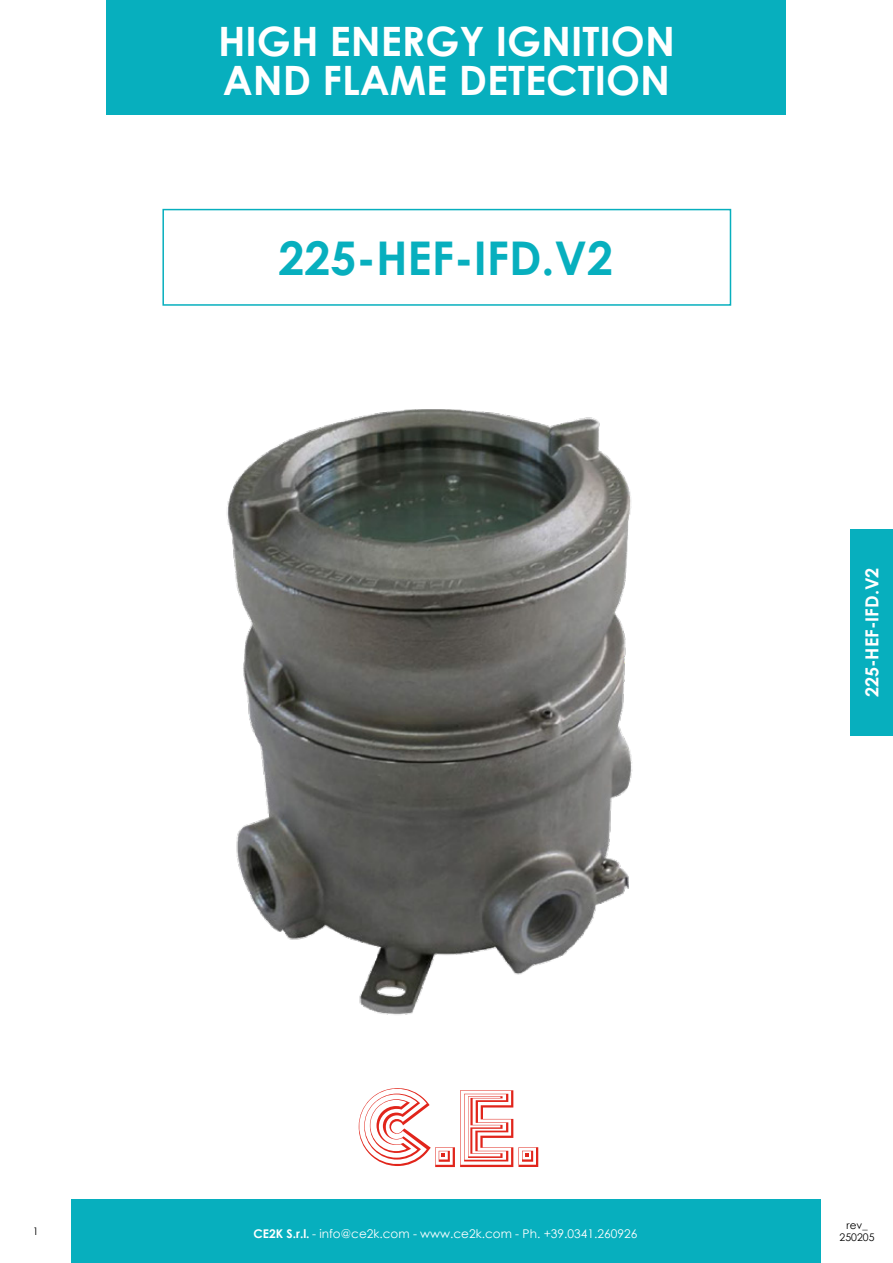
<style>
.page{position:relative;width:893px;height:1263px;background:#fff}
.page>*{position:absolute;margin:0;border:0;box-sizing:border-box;transform-origin:0 0}
.t1{font:700 46.5px "Century Gothic";color:#07afbe}
.t2{font:700 40.5px/39px "Century Gothic";color:#fff}
.t3{font:700 18px "Century Gothic";color:#fff}
.t4{font:12px "Century Gothic";color:#fff}
.t5{font:10.5px/12.6px "Century Gothic";color:#000;text-align:center}
.s1{font-weight:700}
</style>
<div class="page">
<div style="left:72px;top:1199px;width:749px;height:64px;background:#07afbe"></div>
<div style="left:107px;top:0;width:679px;height:115px;background:#07afbe"></div>
<div style="left:162px;top:209px;width:569px;height:97px;border:2px solid #07afbe"></div>
<div style="left:850px;top:529px;width:43px;height:207px;background:#07afbe"></div>
<img style="left:227px;top:409px;width:406px;height:606px">
<svg style="left:358px;top:1088px;width:180px;height:80px"></svg>
<h2 class="t2" style="left:218px;top:20px;width:458px">HIGH ENERGY IGNITION<br>AND FLAME DETECTION</h2>
<h1 class="t1" style="left:278px;top:223px;width:336px">225-HEF-IFD.V2</h1>
<h3 class="t3" style="left:858px;top:697px;width:131px;rotate:-90deg">225-HEF-IFD.V2</h3>
<p class="t5" style="left:33px;top:1225px;width:7px">1</p>
<p class="t4" style="left:253px;top:1226px;width:385px"><span class="s1">CE2K S.r.l.</span> - info@ce2k.com - www.ce2k.com - Ph. +39.0341.260926</p>
<p class="t5" style="left:840px;top:1218px;width:36px">rev_<br>250205</p>
</div>
